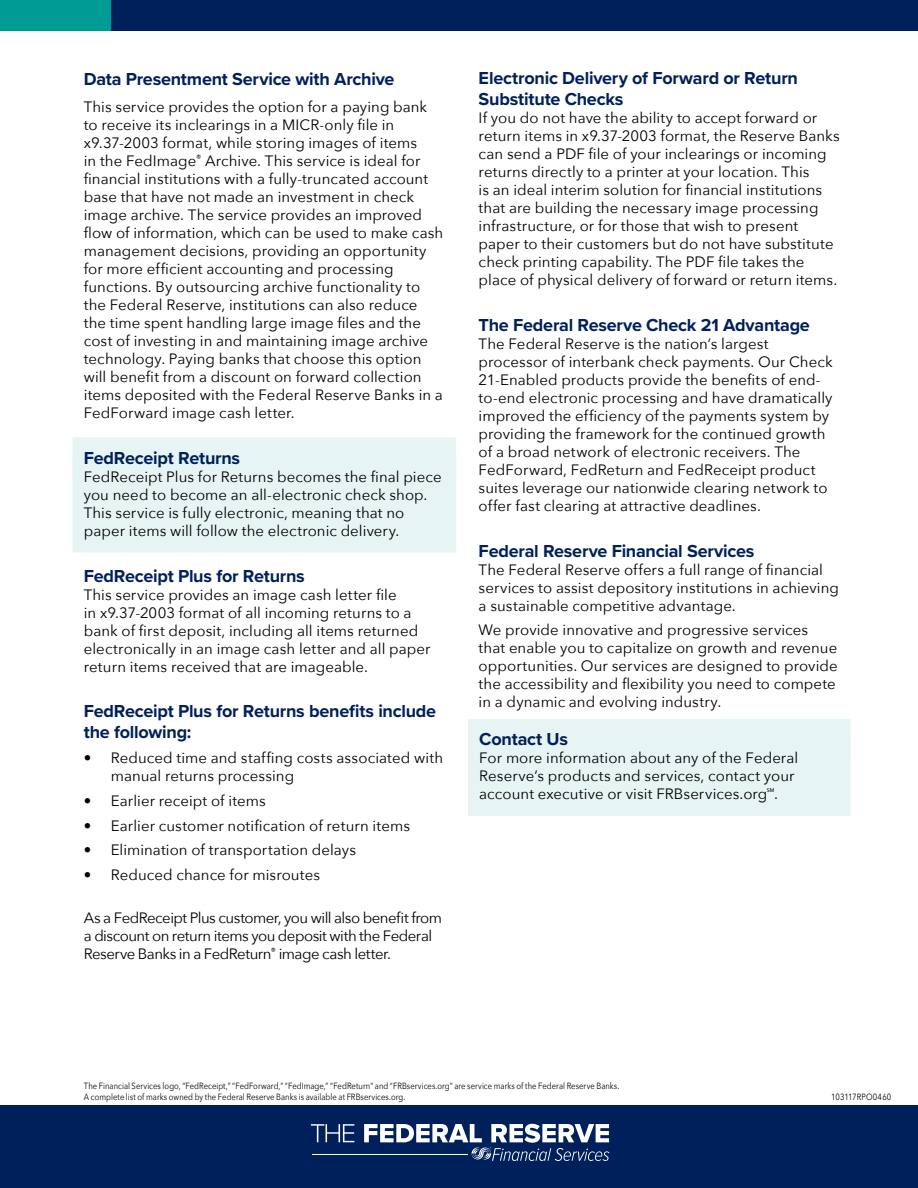
<style>
.page{position:relative;width:918px;height:1188px;background:#fff}
.page>*{position:absolute;margin:0;border:0;box-sizing:border-box;transform-origin:0 0}
.t1{font:700 18px/21px "Proxima Nova";letter-spacing:-.015em;color:#00205b}
.t2{font:15px/18px "Avenir Next";letter-spacing:.005em;color:#000}
.t3{font:15px/18px "Avenir Next";letter-spacing:-.035em;color:#000}
.t4{font:9px/10.5px "Avenir Next";letter-spacing:.005em;color:#000;scale:.85 1}
.t5{font:500 5.25px "Avenir Next";color:#000}
</style>
<div class="page">
<div style="left:0;top:0;width:918px;height:31px;background:#00205b"></div>
<div style="left:0;top:0;width:111px;height:31px;background:#009b93"></div>
<div style="left:0;top:1105px;width:918px;height:83px;background:#00205b"></div>
<svg style="left:311px;top:1124px;width:43px;height:18px"></svg>
<svg style="left:364px;top:1124px;width:245px;height:37px"></svg>
<hr style="left:312px;top:1154px;width:156px;height:1px;background:#fff">
<div style="left:73px;top:438px;width:383px;height:42px;background:#e6f5f4"></div>
<div style="left:73px;top:456px;width:383px;height:96px;background:#e6f5f4"></div>
<div style="left:468px;top:719px;width:382px;height:43px;background:#e6f5f4"></div>
<div style="left:468px;top:737px;width:382px;height:79px;background:#e6f5f4"></div>
<p class="t1" style="left:84px;top:68px;width:312px">Data Presentment Service with Archive</p>
<p class="t2" style="left:84px;top:97px;width:361px">This service provides the option for a paying bank to receive its inclearings in a MICR-only file in x9.37-2003 format, while storing images of items<br>in the FedImage<sup>®</sup> Archive. This service is ideal for financial institutions with a fully-truncated account base that have not made an investment in check image archive. The service provides an improved flow of information, which can be used to make cash management decisions, providing an opportunity for more efficient accounting and processing functions. By outsourcing archive functionality to the Federal Reserve, institutions can also reduce the time spent handling large image files and the cost of investing in and maintaining image archive technology. Paying banks that choose this option will benefit from a discount on forward collection items deposited with the Federal Reserve Banks in a FedForward image cash letter.</p>
<p class="t1" style="left:84px;top:447px;width:158px">FedReceipt Returns</p>
<p class="t2" style="left:84px;top:467px;width:359px">FedReceipt Plus for Returns becomes the final piece you need to become an all-electronic check shop.<br>This service is fully electronic, meaning that no paper items will follow the electronic delivery.</p>
<p class="t1" style="left:84px;top:565px;width:223px">FedReceipt Plus for Returns</p>
<p class="t2" style="left:84px;top:585px;width:348px">This service provides an image cash letter file<br>in x9.37-2003 format of all incoming returns to a bank of first deposit, including all items returned electronically in an image cash letter and all paper return items received that are imageable.</p>
<p class="t1" style="left:84px;top:700px;width:354px">FedReceipt Plus for Returns benefits include the following:</p>
<p class="t2" style="left:111px;top:748px;width:334px;text-indent:-27px">• Reduced time and staffing costs associated with manual returns processing</p>
<p class="t2" style="left:84px;top:791px;width:184px">• Earlier receipt of items</p>
<p class="t2" style="left:84px;top:816px;width:328px">• Earlier customer notification of return items</p>
<p class="t2" style="left:84px;top:840px;width:274px">• Elimination of transportation delays</p>
<p class="t2" style="left:84px;top:865px;width:238px">• Reduced chance for misroutes</p>
<p class="t3" style="left:84px;top:908px;width:360px">As a FedReceipt Plus customer, you will also benefit from a discount on return items you deposit with the Federal<br>Reserve Banks in a FedReturn<sup>®</sup> image cash letter.</p>
<p class="t1" style="left:479px;top:67px;width:321px">Electronic Delivery of Forward or Return<br>Substitute Checks</p>
<p class="t2" style="left:479px;top:108px;width:363px">If you do not have the ability to accept forward or return items in x9.37-2003 format, the Reserve Banks can send a PDF file of your inclearings or incoming returns directly to a printer at your location. This<br>is an ideal interim solution for financial institutions that are building the necessary image processing infrastructure, or for those that wish to present paper to their customers but do not have substitute check printing capability. The PDF file takes the place of physical delivery of forward or return items.</p>
<p class="t1" style="left:479px;top:314px;width:333px">The Federal Reserve Check 21 Advantage</p>
<p class="t2" style="left:479px;top:334px;width:356px">The Federal Reserve is the nation’s largest processor of interbank check payments. Our Check 21-Enabled products provide the benefits of end&shy;to-end electronic processing and have dramatically improved the efficiency of the payments system by providing the framework for the continued growth of a broad network of electronic receivers. The FedForward, FedReturn and FedReceipt product suites leverage our nationwide clearing network to offer fast clearing at attractive deadlines.</p>
<p class="t1" style="left:479px;top:540px;width:277px">Federal Reserve Financial Services</p>
<p class="t2" style="left:479px;top:560px;width:362px">The Federal Reserve offers a full range of financial services to assist depository institutions in achieving a sustainable competitive advantage.</p>
<p class="t2" style="left:479px;top:621px;width:361px">We provide innovative and progressive services that enable you to capitalize on growth and revenue opportunities. Our services are designed to provide the accessibility and flexibility you need to compete in a dynamic and evolving industry.</p>
<p class="t1" style="left:479px;top:728px;width:90px">Contact Us</p>
<p class="t2" style="left:479px;top:748px;width:321px">For more information about any of the Federal<br>Reserve’s products and services, contact your account executive or visit FRBservices.org .</p>
<p class="t5" style="left:767px;top:785px;width:9px">SM</p>
<p class="t4" style="left:84px;top:1080px;width:632px">The Financial Services logo, “FedReceipt,” “FedForward,” “FedImage,” “FedReturn” and “FRBservices.org” are service marks of the Federal Reserve Banks.<br>A complete list of marks owned by the Federal Reserve Banks is available at FRBservices.org.</p>
<p class="t4" style="left:831px;top:1091px;width:72px">103117RPO0460</p>
</div>
